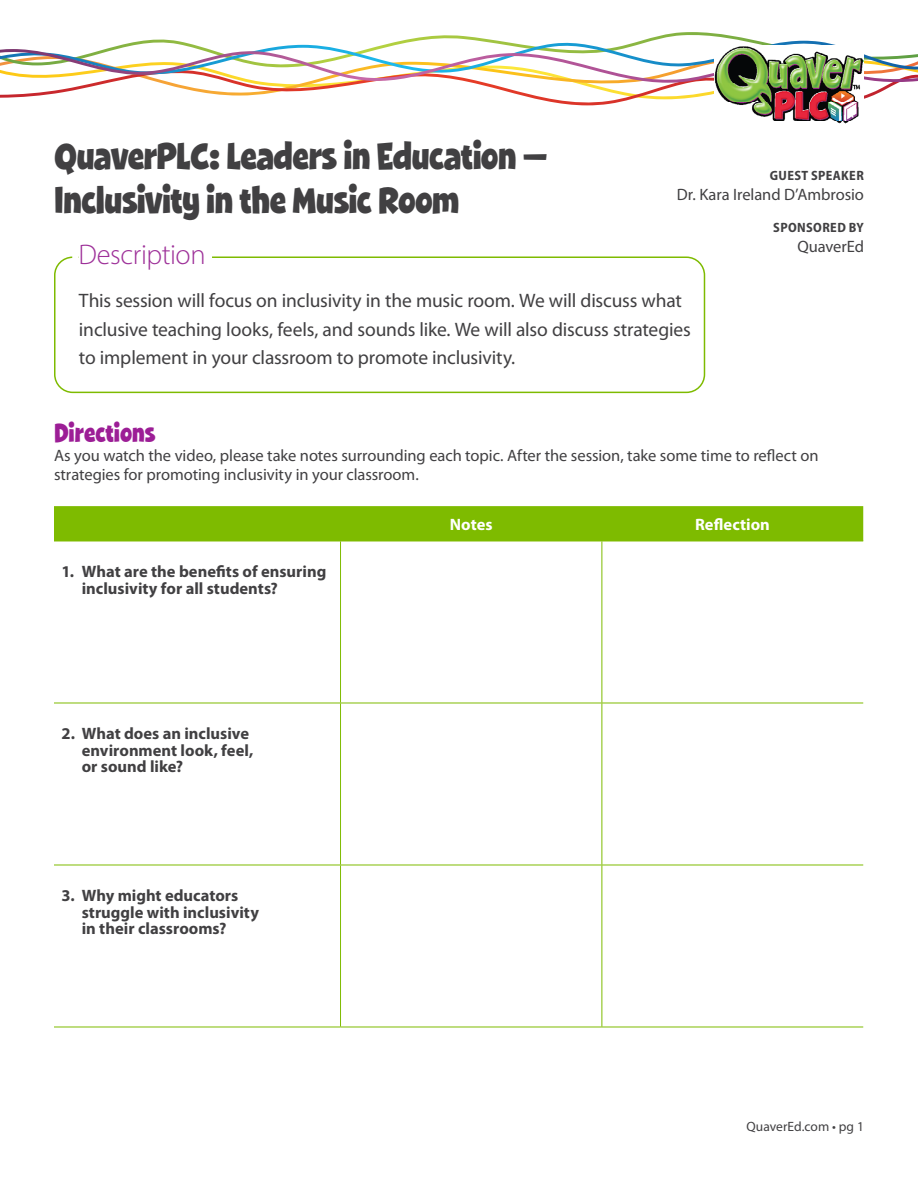
<style>
.page{position:relative;width:918px;height:1188px;background:#fff}
.page>*{position:absolute;margin:0;border:0;box-sizing:border-box;transform-origin:0 0}
.t1{font:48px "House Holiday Sans";letter-spacing:-.01em;color:#414042}
.Subheaders{font:33px "House Holiday Sans";color:#9c1e96}
.t2{font:300 28.5px "Myriad Pro";letter-spacing:-.015em;color:#9e3199}
.t3{font:19.5px/28.5px "Myriad Pro";letter-spacing:-.01em;color:#414042}
.t4{font:16.5px/19.8px "Myriad Pro";letter-spacing:-.005em;color:#414042}
.t5{font:700 16.5px/16.5px "Myriad Pro";color:#414042}
.t6{font:700 16.5px "Myriad Pro";letter-spacing:.005em;color:#fff}
.t7{font:700 semi-condensed 13.5px "Myriad Pro";letter-spacing:.03em;color:#414042}
.t8{font:13.5px "Myriad Pro";letter-spacing:.005em;color:#414042}
</style>
<div class="page">
<svg style="left:0;top:32px;width:918px;height:74px"></svg>
<img style="left:714px;top:45px;width:150px;height:78px">
<div style="left:54px;top:506px;width:809px;height:35px;background:#7ebb00"></div>
<hr style="left:340px;top:541px;width:1px;height:162px;background:#7ebb00">
<hr style="left:602px;top:541px;width:1px;height:162px;background:#7ebb00">
<hr style="left:54px;top:703px;width:287px;height:1px;background:#7ebb00">
<hr style="left:341px;top:703px;width:261px;height:1px;background:#7ebb00">
<hr style="left:340px;top:703px;width:1px;height:162px;background:#7ebb00">
<hr style="left:602px;top:703px;width:261px;height:1px;background:#7ebb00">
<hr style="left:602px;top:703px;width:1px;height:162px;background:#7ebb00">
<hr style="left:54px;top:865px;width:287px;height:1px;background:#7ebb00">
<hr style="left:341px;top:865px;width:261px;height:1px;background:#7ebb00">
<hr style="left:340px;top:865px;width:1px;height:162px;background:#7ebb00">
<hr style="left:602px;top:865px;width:261px;height:1px;background:#7ebb00">
<hr style="left:602px;top:865px;width:1px;height:162px;background:#7ebb00">
<hr style="left:54px;top:1027px;width:287px;height:1px;background:#7ebb00">
<hr style="left:341px;top:1027px;width:261px;height:1px;background:#7ebb00">
<hr style="left:602px;top:1027px;width:261px;height:1px;background:#7ebb00">
<hr style="left:54px;top:541px;width:287px;height:1px;background:#7ebb00">
<hr style="left:341px;top:541px;width:261px;height:1px;background:#7ebb00">
<hr style="left:602px;top:541px;width:261px;height:1px;background:#7ebb00">
<div style="left:54px;top:256px;width:651px;height:137px;border:2px solid #7ebb00;border-radius:18px"></div>
<div style="left:72px;top:255px;width:6px;height:30px;background:#fff"></div>
<div style="left:78px;top:240px;width:134px;height:30px;background:#fff"></div>
<p class="t1" style="left:54px;top:132px;width:495px">QuaverPLC: Leaders in Education —</p>
<p class="t1" style="left:54px;top:175px;width:407px">Inclusivity in the Music Room</p>
<p class="t7" style="left:770px;top:167px;width:96px">GUEST SPEAKER</p>
<p class="t4" style="left:677px;top:184px;width:189px">Dr. Kara Ireland D’Ambrosio</p>
<p class="t7" style="left:773px;top:219px;width:92px">SPONSORED BY</p>
<p class="t4" style="left:798px;top:236px;width:68px">QuaverEd</p>
<h3 class="t2" style="left:78px;top:237px;width:129px">Description</h3>
<p class="t3" style="left:79px;top:286px;width:613px">This session will focus on inclusivity in the music room. We will discuss what inclusive teaching looks, feels, and sounds like. We will also discuss strategies to implement in your classroom to promote inclusivity.</p>
<p class="Subheaders" style="left:54px;top:416px;width:103px">Directions</p>
<p class="t4" style="left:54px;top:445px;width:766px">As you watch the video, please take notes surrounding each topic. After the session, take some time to reflect on strategies for promoting inclusivity in your classroom.</p>
<p class="t6" style="left:450px;top:513px;width:44px">Notes</p>
<p class="t6" style="left:695px;top:513px;width:76px">Reflection</p>
<p class="t5" style="left:82px;top:563px;width:246px;text-indent:-20px">1. What are the benefits of ensuring inclusivity for all students?</p>
<p class="t5" style="left:82px;top:725px;width:173px;text-indent:-20px">2. What does an inclusive environment look, feel, or sound like?</p>
<p class="t5" style="left:82px;top:887px;width:179px;text-indent:-20px">3. Why might educators struggle with inclusivity in their classrooms?</p>
<p class="t8" style="left:746px;top:1118px;width:119px">QuaverEd.com • pg 1</p>
</div>
